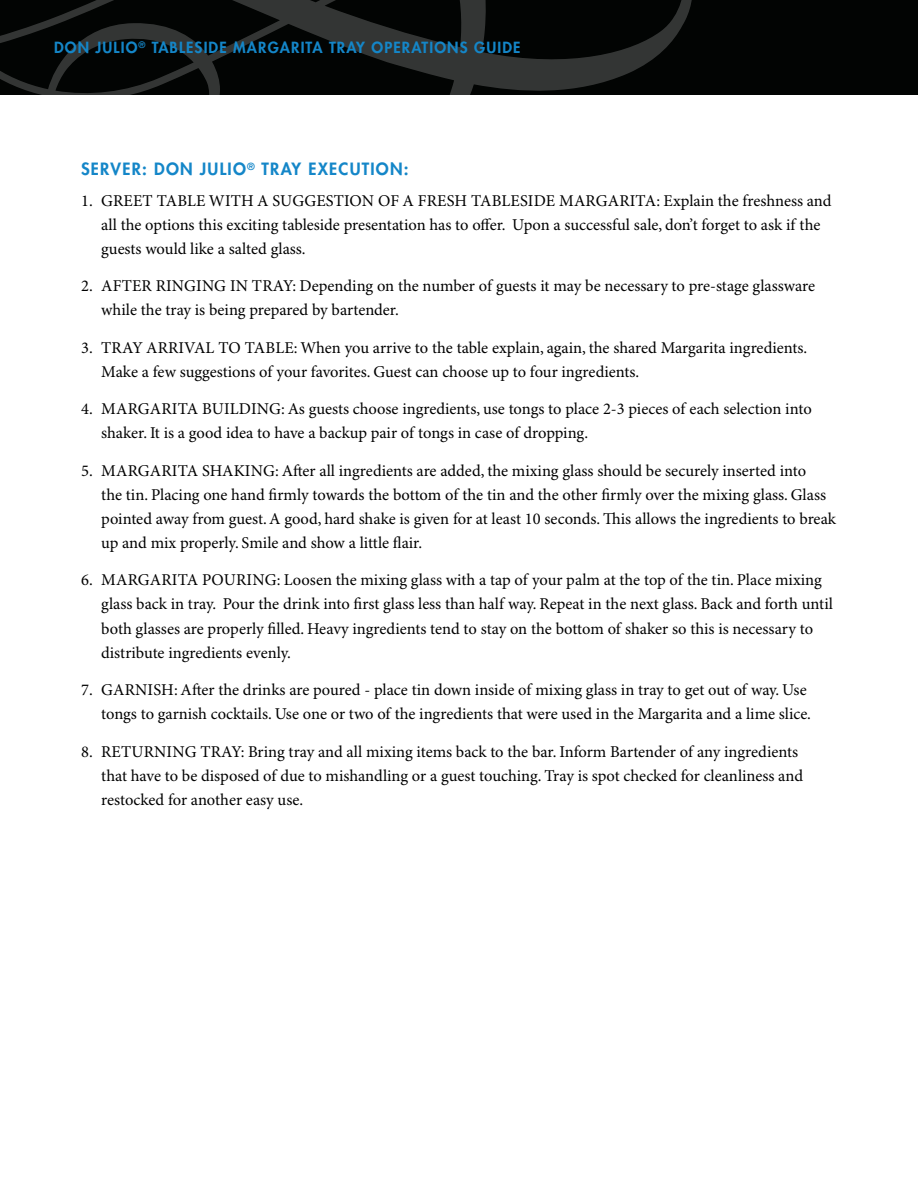
<style>
.page{position:relative;width:918px;height:1188px;background:#fff}
.page>*{position:absolute;margin:0;border:0;box-sizing:border-box;transform-origin:0 0}
.t1{font:16.5px/24px "Minion Pro";color:#000}
.t2{font:800 16.5px "Futura";letter-spacing:.075em;color:#1486c8}
.t3{font:800 15px "Futura";letter-spacing:.075em;color:#1486c8}
</style>
<div class="page">
<div style="left:0;top:0;width:918px;height:94px;background:#020403"></div>
<svg style="left:0;top:0;width:692px;height:94px"></svg>
<p class="t3" style="left:54px;top:38px;width:468px">DON JULIO<sup>®</sup> TABLESIDE MARGARITA TRAY OPERATIONS GUIDE</p>
<p class="t2" style="left:81px;top:158px;width:329px">SERVER: DON JULIO<sup>®</sup> TRAY EXECUTION:</p>
<p class="t1" style="left:101px;top:189px;width:732px;text-indent:-20px">1. GREET TABLE WITH A SUGGESTION OF A FRESH TABLESIDE MARGARITA: Explain the freshness and all the options this exciting tableside presentation has to offer. Upon a successful sale, don’t forget to ask if the guests would like a salted glass.</p>
<p class="t1" style="left:101px;top:275px;width:715px;text-indent:-20px">2. AFTER RINGING IN TRAY: Depending on the number of guests it may be necessary to pre-stage glassware while the tray is being prepared by bartender.</p>
<p class="t1" style="left:101px;top:336px;width:708px;text-indent:-20px">3. TRAY ARRIVAL TO TABLE: When you arrive to the table explain, again, the shared Margarita ingredients.<br>Make a few suggestions of your favorites. Guest can choose up to four ingredients.</p>
<p class="t1" style="left:101px;top:398px;width:712px;text-indent:-20px">4. MARGARITA BUILDING: As guests choose ingredients, use tongs to place 2-3 pieces of each selection into shaker. It is a good idea to have a backup pair of tongs in case of dropping.</p>
<p class="t1" style="left:101px;top:459px;width:736px;text-indent:-20px">5. MARGARITA SHAKING: After all ingredients are added, the mixing glass should be securely inserted into<br>the tin. Placing one hand firmly towards the bottom of the tin and the other firmly over the mixing glass. Glass pointed away from guest. A good, hard shake is given for at least 10 seconds. This allows the ingredients to break up and mix properly. Smile and show a little flair.</p>
<p class="t1" style="left:101px;top:569px;width:733px;text-indent:-20px">6. MARGARITA POURING: Loosen the mixing glass with a tap of your palm at the top of the tin. Place mixing glass back in tray. Pour the drink into first glass less than half way. Repeat in the next glass. Back and forth until both glasses are properly filled. Heavy ingredients tend to stay on the bottom of shaker so this is necessary to distribute ingredients evenly.</p>
<p class="t1" style="left:81px;top:678px;width:731px;text-align:right">7. GARNISH: After the drinks are poured - place tin down inside of mixing glass in tray to get out of way. Use tongs to garnish cocktails. Use one or two of the ingredients that were used in the Margarita and a lime slice.</p>
<p class="t1" style="left:101px;top:740px;width:703px;text-indent:-20px">8. RETURNING TRAY: Bring tray and all mixing items back to the bar. Inform Bartender of any ingredients that have to be disposed of due to mishandling or a guest touching. Tray is spot checked for cleanliness and restocked for another easy use.</p>
</div>
